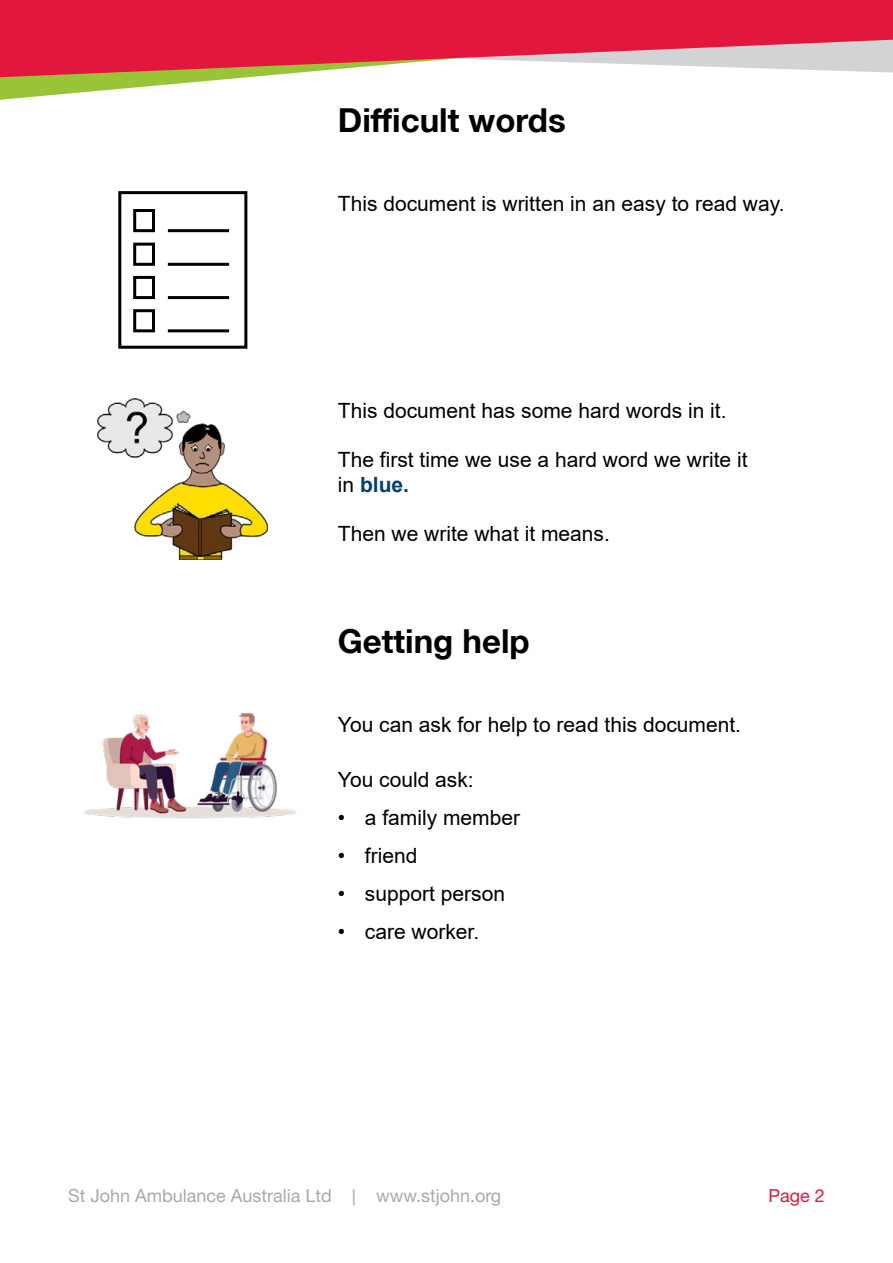
<style>
.page{position:relative;width:893px;height:1263px;background:#fff}
.page>*{position:absolute;margin:0;border:0;box-sizing:border-box;transform-origin:0 0}
.t1{font:700 33px "Helvetica Neue LT";color:#000}
.t2{font:21px/25.2px "Arial";color:#000}
.t3{font:18px "Helvetica Neue LT Std";color:#a7a9ac}
.t4{font:18px "Helvetica Neue LT Std";color:#e3173e}
.s1{font-weight:700;color:#004170}
.s2{font-family:"Calibri"}
.s3{color:#fff}
</style>
<div class="page">
<svg style="left:0;top:78px;width:239px;height:22px"></svg>
<svg style="left:0;top:0;width:893px;height:78px;background:#e14a62"></svg>
<img style="left:84px;top:712px;width:213px;height:107px">
<img style="left:98px;top:399px;width:170px;height:160px">
<div style="left:118px;top:191px;width:129px;height:158px;border:3px solid #000"></div>
<div style="left:133px;top:209px;width:22px;height:23px;border:3px solid #000"></div>
<div style="left:133px;top:243px;width:22px;height:23px;border:3px solid #000"></div>
<div style="left:133px;top:276px;width:22px;height:23px;border:3px solid #000"></div>
<div style="left:133px;top:309px;width:22px;height:23px;border:3px solid #000"></div>
<hr style="left:168px;top:229px;width:61px;height:3px;background:#000">
<hr style="left:168px;top:263px;width:61px;height:3px;background:#000">
<hr style="left:168px;top:296px;width:61px;height:3px;background:#000">
<hr style="left:168px;top:329px;width:61px;height:3px;background:#000">
<h1 class="t1" style="left:338px;top:99px;width:229px">Difficult words</h1>
<p class="t2" style="left:338px;top:191px;width:448px">This document is written in an easy to read way.</p>
<p class="t2" style="left:338px;top:398px;width:390px">This document has some hard words in it.</p>
<p class="t2" style="left:338px;top:447px;width:411px">The first time we use a hard word we write it in <span class="s1">blue.</span></p>
<p class="t2" style="left:338px;top:521px;width:273px">Then we write what it means.</p>
<h1 class="t1" style="left:338px;top:620px;width:193px">Getting help</h1>
<p class="t2" style="left:338px;top:712px;width:405px">You can ask for help to read this document.</p>
<p class="t2" style="left:338px;top:767px;width:137px">You could ask:</p>
<p class="t2" style="left:338px;top:805px;width:184px">• a family member</p>
<p class="t2" style="left:338px;top:843px;width:81px">• friend</p>
<p class="t2" style="left:338px;top:881px;width:169px">• support person</p>
<p class="t2" style="left:338px;top:918px;width:143px">• care worker.</p>
<p class="t3" style="left:68px;top:1185px;width:459px">St John Ambulance Australia Ltd <span class="s2">|</span> www.stjohn.org<span class="s3">.au</span></p>
<p class="t4" style="left:768px;top:1185px;width:58px">Page 2</p>
</div>
